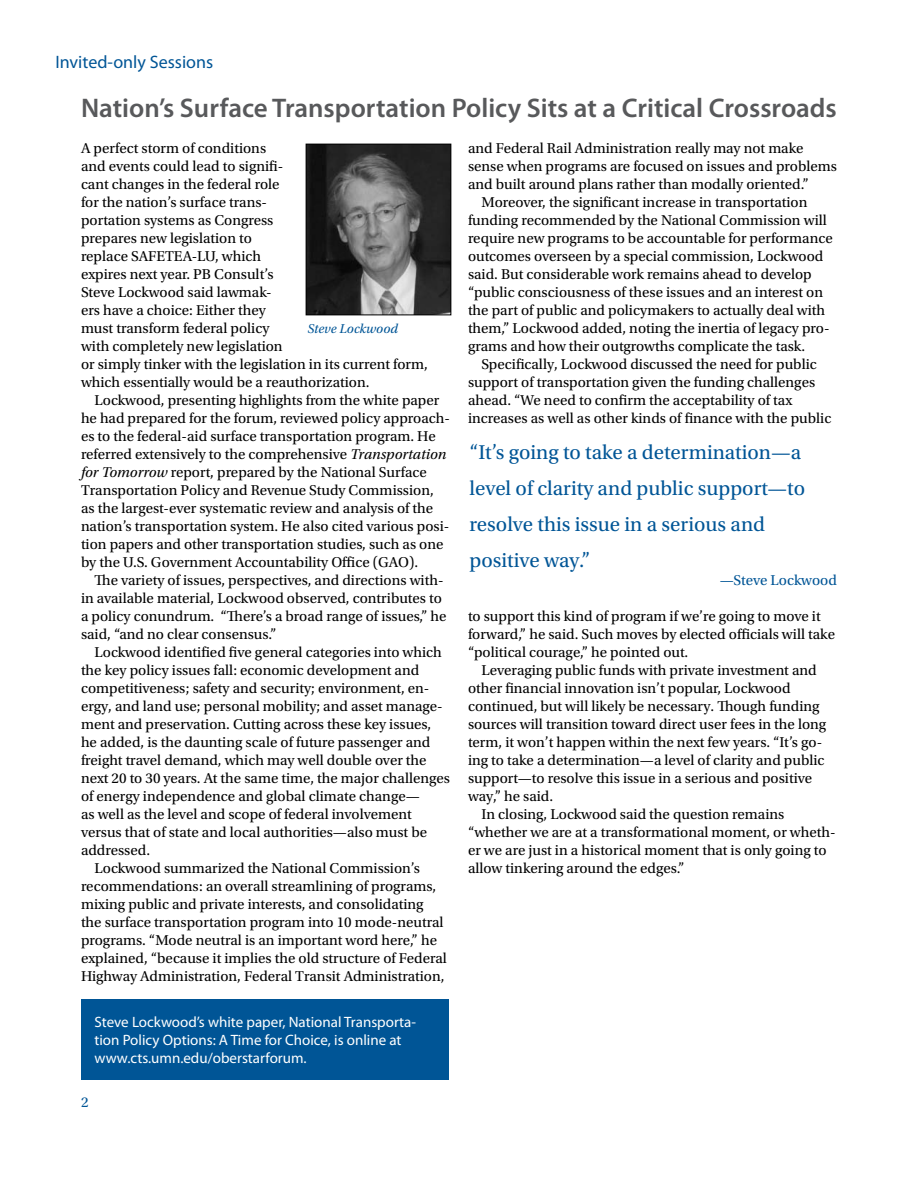
<style>
.page{position:relative;width:918px;height:1188px;background:#fff}
.page>*{position:absolute;margin:0;border:0;box-sizing:border-box;transform-origin:0 0}
.t1{font:600 27px "Myriad Pro";color:#58595b}
.t2{font:21px/36px "Utopia Std";color:#005596}
.t3{font:18px "Myriad Pro";color:#005596}
.t4{font:15px/18px "Utopia Std";color:#000}
.t5{font:15px/18px "Myriad Pro";color:#fff}
.t6{font:15px "Utopia Std";color:#005596}
.t7{font:italic 13.5px "Utopia Std";color:#005596}
.s1{font-style:italic}
</style>
<div class="page">
<div style="left:81px;top:999px;width:367px;height:81px;background:#005596"></div>
<img style="left:308px;top:146px;width:141px;height:167px">
<div style="left:306px;top:144px;width:145px;height:171px;border:1px solid #000"></div>
<p class="t3" style="left:55px;top:50px;width:159px">Invited-only Sessions</p>
<h1 class="t1" style="left:81px;top:91px;width:757px">Nation’s Surface Transportation Policy Sits at a Critical Crossroads</h1>
<p class="t4" style="left:81px;top:139px;width:348px">A perfect storm of conditions<br>and events could lead to signifi-<br>cant changes in the federal role<br>for the nation’s surface trans-<br>portation systems as Congress<br>prepares new legislation to<br>replace SAFETEA-LU, which<br>expires next year. PB Consult’s<br>Steve Lockwood said lawmak-<br>ers have a choice: Either they<br>must transform federal policy<br>with completely new legislation<br>or simply tinker with the legislation in its current form, which essentially would be a reauthorization.</p>
<p class="t4" style="left:81px;top:391px;width:370px;text-indent:14px">Lockwood, presenting highlights from the white paper he had prepared for the forum, reviewed policy approach&shy;es to the federal-aid surface transportation program. He referred extensively to the comprehensive <span class="s1">Transportation for Tomorrow</span> report, prepared by the National Surface Transportation Policy and Revenue Study Commission, as the largest-ever systematic review and analysis of the nation’s transportation system. He also cited various posi&shy;tion papers and other transportation studies, such as one by the U.S. Government Accountability Office (GAO).</p>
<p class="t4" style="left:81px;top:571px;width:367px;text-indent:14px">The variety of issues, perspectives, and directions with&shy;in available material, Lockwood observed, contributes to a policy conundrum. “There’s a broad range of issues,” he said, “and no clear consensus.”</p>
<p class="t4" style="left:94px;top:643px;width:349px">Lockwood identified five general categories into which</p>
<p class="t4" style="left:81px;top:661px;width:340px">the key policy issues fall: economic development and</p>
<p class="t4" style="left:81px;top:679px;width:350px">competitiveness; safety and security; environment, en-</p>
<p class="t4" style="left:81px;top:697px;width:363px">ergy, and land use; personal mobility; and asset manage-</p>
<p class="t4" style="left:81px;top:715px;width:352px">ment and preservation. Cutting across these key issues,</p>
<p class="t4" style="left:81px;top:733px;width:351px">he added, is the daunting scale of future passenger and</p>
<p class="t4" style="left:81px;top:751px;width:347px">freight travel demand, which may well double over the</p>
<p class="t4" style="left:81px;top:769px;width:371px">next 20 to 30 years. At the same time, the major challenges</p>
<p class="t4" style="left:81px;top:787px;width:340px">of energy independence and global climate change—</p>
<p class="t4" style="left:81px;top:805px;width:332px">as well as the level and scope of federal involvement</p>
<p class="t4" style="left:81px;top:823px;width:348px">versus that of state and local authorities—also must be</p>
<p class="t4" style="left:81px;top:841px;width:71px">addressed.</p>
<p class="t4" style="left:94px;top:859px;width:327px">Lockwood summarized the National Commission’s</p>
<p class="t4" style="left:81px;top:877px;width:357px">recommendations: an overall streamlining of programs,</p>
<p class="t4" style="left:81px;top:895px;width:344px">mixing public and private interests, and consolidating</p>
<p class="t4" style="left:81px;top:913px;width:364px">the surface transportation program into 10 mode-neutral</p>
<p class="t4" style="left:81px;top:931px;width:358px">programs. “Mode neutral is an important word here,” he</p>
<p class="t4" style="left:81px;top:949px;width:367px">explained, “because it implies the old structure of Federal</p>
<p class="t4" style="left:81px;top:967px;width:365px">Highway Administration, Federal Transit Administration,</p>
<p class="t7" style="left:308px;top:321px;width:92px">Steve Lockwood</p>
<p class="t5" style="left:94px;top:1013px;width:323px">Steve Lockwood’s white paper, National Transporta&shy;tion Policy Options: A Time for Choice, is online at www.cts.umn.edu/oberstarforum.</p>
<p class="t6" style="left:81px;top:1094px;width:9px">2</p>
<p class="t4" style="left:468px;top:139px;width:337px">and Federal Rail Administration really may not make</p>
<p class="t4" style="left:468px;top:157px;width:370px">sense when programs are focused on issues and problems</p>
<p class="t4" style="left:468px;top:175px;width:342px">and built around plans rather than modally oriented.”</p>
<p class="t4" style="left:482px;top:193px;width:328px">Moreover, the significant increase in transportation</p>
<p class="t4" style="left:468px;top:211px;width:360px">funding recommended by the National Commission will</p>
<p class="t4" style="left:468px;top:229px;width:366px">require new programs to be accountable for performance</p>
<p class="t4" style="left:468px;top:247px;width:357px">outcomes overseen by a special commission, Lockwood</p>
<p class="t4" style="left:468px;top:265px;width:345px">said. But considerable work remains ahead to develop</p>
<p class="t4" style="left:468px;top:283px;width:357px">“public consciousness of these issues and an interest on</p>
<p class="t4" style="left:468px;top:301px;width:359px">the part of public and policymakers to actually deal with</p>
<p class="t4" style="left:468px;top:319px;width:363px">them,” Lockwood added, noting the inertia of legacy pro-</p>
<p class="t4" style="left:468px;top:337px;width:339px">grams and how their outgrowths complicate the task.</p>
<p class="t4" style="left:482px;top:355px;width:337px">Specifically, Lockwood discussed the need for public</p>
<p class="t4" style="left:468px;top:373px;width:349px">support of transportation given the funding challenges</p>
<p class="t4" style="left:468px;top:391px;width:326px">ahead. “We need to confirm the acceptability of tax</p>
<p class="t4" style="left:468px;top:409px;width:365px">increases as well as other kinds of finance with the public</p>
<h2 class="t2" style="left:470px;top:435px;width:337px">“It’s going to take a determination—a level of clarity and public support—to resolve this issue in a serious and positive way.”</h2>
<p class="t6" style="left:720px;top:572px;width:119px">—Steve Lockwood</p>
<p class="t4" style="left:468px;top:607px;width:369px">to support this kind of program if we’re going to move it forward,” he said. Such moves by elected officials will take “political courage,” he pointed out.</p>
<p class="t4" style="left:482px;top:661px;width:337px">Leveraging public funds with private investment and</p>
<p class="t4" style="left:468px;top:679px;width:324px">other financial innovation isn’t popular, Lockwood</p>
<p class="t4" style="left:468px;top:697px;width:353px">continued, but will likely be necessary. Though funding</p>
<p class="t4" style="left:468px;top:715px;width:360px">sources will transition toward direct user fees in the long</p>
<p class="t4" style="left:468px;top:733px;width:356px">term, it won’t happen within the next few years. “It’s go-</p>
<p class="t4" style="left:468px;top:751px;width:358px">ing to take a determination—a level of clarity and public</p>
<p class="t4" style="left:468px;top:769px;width:346px">support—to resolve this issue in a serious and positive</p>
<p class="t4" style="left:468px;top:787px;width:87px">way,” he said.</p>
<p class="t4" style="left:482px;top:805px;width:304px">In closing, Lockwood said the question remains</p>
<p class="t4" style="left:468px;top:823px;width:369px">“whether we are at a transformational moment, or wheth-</p>
<p class="t4" style="left:468px;top:841px;width:360px">er we are just in a historical moment that is only going to</p>
<p class="t4" style="left:468px;top:859px;width:218px">allow tinkering around the edges.”</p>
</div>
